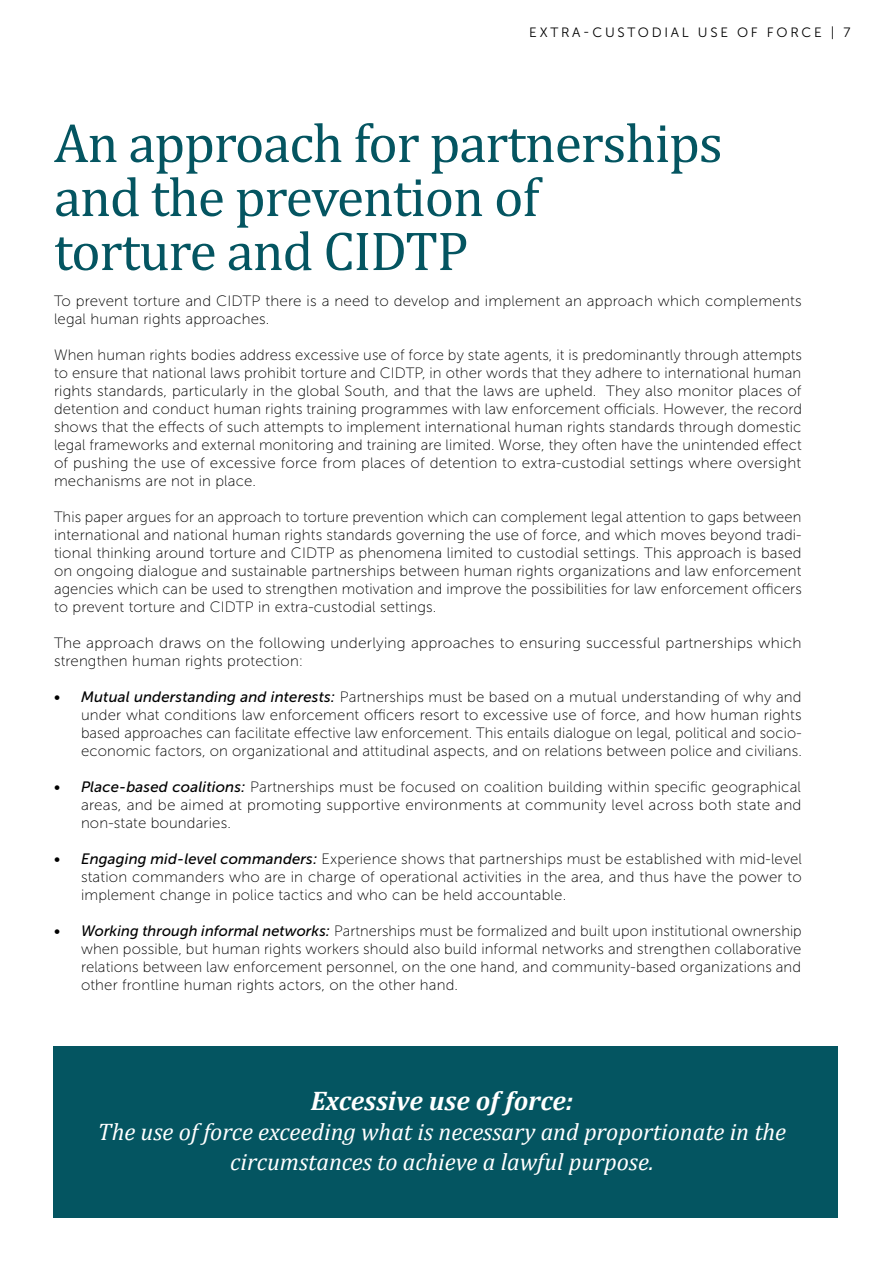
<style>
.page{position:relative;width:893px;height:1263px;background:#fff}
.page>*{position:absolute;margin:0;border:0;box-sizing:border-box;transform-origin:0 0}
.t1{font:55.5px/54px "Cambria";letter-spacing:-.02em;color:#045561}
.t2{font:italic 700 27px "Cambria";color:#fff}
.t3{font:italic 24px/30px "Cambria";color:#fff;text-align:center}
.t4{font:15px/18px "Museo Sans 100";letter-spacing:.01em;color:#000;text-align:justify}
.t5{font:13.5px "Museo Sans 300";letter-spacing:.2em;color:#000}
.s1{font-family:"Museo Sans 500";font-style:italic}
</style>
<div class="page">
<div style="left:53px;top:1046px;width:785px;height:172px;background:#045561"></div>
<p class="t5" style="left:529px;top:25px;width:323px">EXTRA-CUSTODIAL USE OF FORCE | 7</p>
<h1 class="t1" style="left:54px;top:116px;width:670px">An approach for partnerships and the prevention of<br>torture and CIDTP</h1>
<p class="t4" style="left:54px;top:292px;width:749px">To prevent torture and CIDTP there is a need to develop and implement an approach which complements legal human rights approaches.</p>
<p class="t4" style="left:54px;top:346px;width:750px">When human rights bodies address excessive use of force by state agents, it is predominantly through attempts to ensure that national laws prohibit torture and CIDTP, in other words that they adhere to international human rights standards, particularly in the global South, and that the laws are upheld. They also monitor places of detention and conduct human rights training programmes with law enforcement officials. However, the record shows that the effects of such attempts to implement international human rights standards through domestic legal frameworks and external monitoring and training are limited. Worse, they often have the unintended effect of pushing the use of excessive force from places of detention to extra-custodial settings where oversight mechanisms are not in place.</p>
<p class="t4" style="left:54px;top:508px;width:749px">This paper argues for an approach to torture prevention which can complement legal attention to gaps between international and national human rights standards governing the use of force, and which moves beyond tradi&shy;tional thinking around torture and CIDTP as phenomena limited to custodial settings. This approach is based on ongoing dialogue and sustainable partnerships between human rights organizations and law enforcement agencies which can be used to strengthen motivation and improve the possibilities for law enforcement officers to prevent torture and CIDTP in extra-custodial settings.</p>
<p class="t4" style="left:54px;top:634px;width:749px">The approach draws on the following underlying approaches to ensuring successful partnerships which strengthen human rights protection:</p>
<p class="t4" style="left:81px;top:688px;width:722px;text-indent:-27px"><span class="s1">• Mutual understanding and interests:</span> Partnerships must be based on a mutual understanding of why and under what conditions law enforcement officers resort to excessive use of force, and how human rights based approaches can facilitate effective law enforcement. This entails dialogue on legal, political and socio&shy;economic factors, on organizational and attitudinal aspects, and on relations between police and civilians.</p>
<p class="t4" style="left:81px;top:778px;width:722px;text-indent:-27px"><span class="s1">• Place-based coalitions:</span> Partnerships must be focused on coalition building within specific geographical areas, and be aimed at promoting supportive environments at community level across both state and non-state boundaries.</p>
<p class="t4" style="left:81px;top:850px;width:722px;text-indent:-27px"><span class="s1">• Engaging mid-level commanders:</span> Experience shows that partnerships must be established with mid-level station commanders who are in charge of operational activities in the area, and thus have the power to implement change in police tactics and who can be held accountable.</p>
<p class="t4" style="left:81px;top:922px;width:722px;text-indent:-27px"><span class="s1">• Working through informal networks:</span> Partnerships must be formalized and built upon institutional ownership when possible, but human rights workers should also build informal networks and strengthen collaborative relations between law enforcement personnel, on the one hand, and community-based organizations and other frontline human rights actors, on the other hand.</p>
<h2 class="t2" style="left:311px;top:1084px;width:264px">Excessive use of force:</h2>
<h3 class="t3" style="left:98px;top:1116px;width:690px">The use of force exceeding what is necessary and proportionate in the circumstances to achieve a lawful purpose.</h3>
</div>
